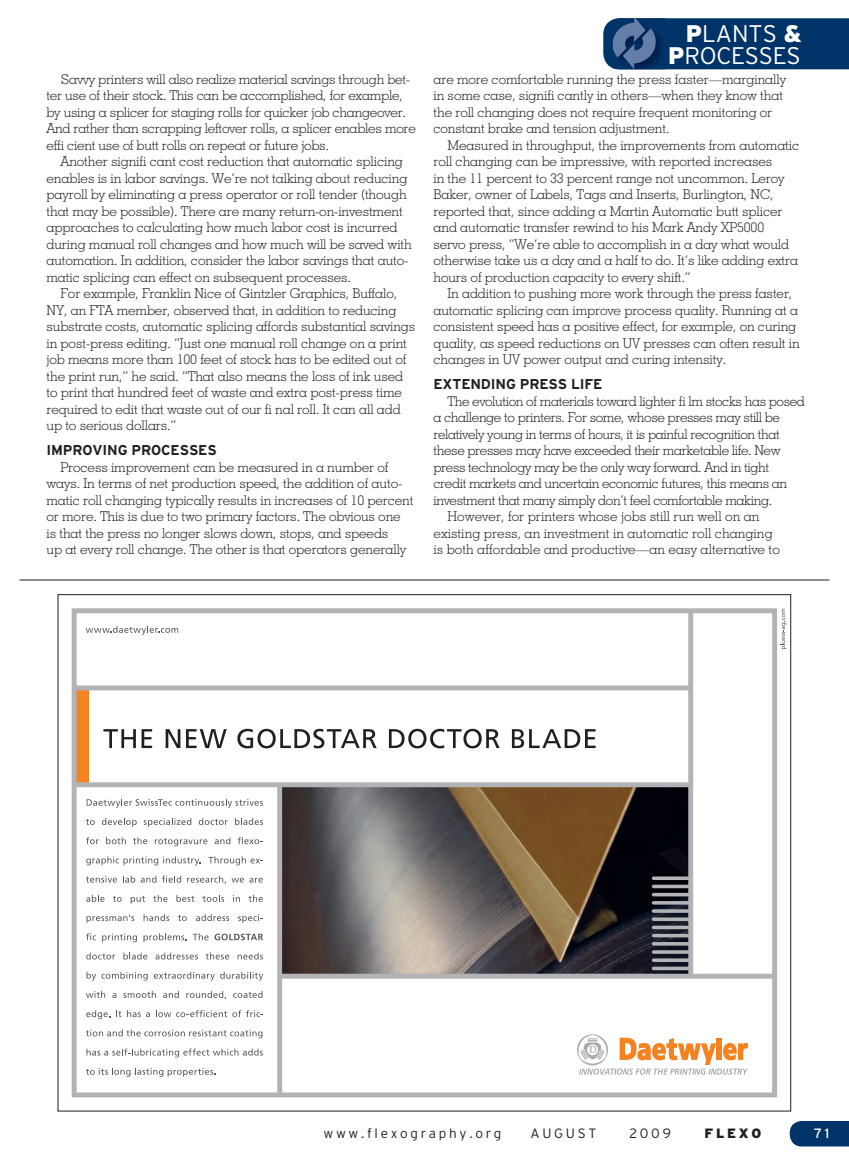
<style>
.page{position:relative;width:849px;height:1160px;background:#fff}
.page>*{position:absolute;margin:0;border:0;box-sizing:border-box;transform-origin:0 0}
.t1{font:300 24px/22.5px "Interstate";letter-spacing:-.01em;color:#fff;text-align:right}
.t2{font:700 14.25px "Interstate";letter-spacing:-.01em;color:#231f20}
.t3{font:300 13.5px/16.5px "Geometric Slab 703 BT";letter-spacing:-.01em;color:#231f20}
.t4{font:300 13.5px "Geometric Slab 703 BT";letter-spacing:-.03em;color:#231f20}
.t5{font:300 13.5px "Interstate";letter-spacing:.2em;color:#231f20}
.t6{font:900 13.5px "Interstate";letter-spacing:.2em;color:#231f20}
.t7{font:13.5px "Interstate";color:#fff}
.s1{font-weight:900}
</style>
<div class="page">
<svg style="left:790px;top:1121px;width:59px;height:25px"></svg>
<svg style="left:603px;top:18px;width:246px;height:51px;background:#0d3c6e"></svg>
<hr style="left:20px;top:579px;width:810px;height:1px;background:#231f20">
<img style="left:282px;top:787px;width:406px;height:186px">
<div style="left:75px;top:689px;width:14px;height:96px;background:#f58220"></div>
<svg style="left:577px;top:1034px;width:171px;height:40px"></svg>
<svg style="left:103px;top:729px;width:33px;height:19px"></svg>
<svg style="left:142px;top:729px;width:10px;height:19px"></svg>
<svg style="left:166px;top:729px;width:14px;height:19px"></svg>
<svg style="left:186px;top:729px;width:41px;height:19px"></svg>
<svg style="left:237px;top:729px;width:140px;height:19px"></svg>
<svg style="left:389px;top:729px;width:111px;height:19px"></svg>
<svg style="left:512px;top:729px;width:84px;height:19px"></svg>
<svg style="left:87px;top:799px;width:176px;height:8px"></svg>
<svg style="left:86px;top:819px;width:9px;height:6px"></svg>
<svg style="left:102px;top:818px;width:35px;height:9px"></svg>
<svg style="left:144px;top:818px;width:47px;height:9px"></svg>
<svg style="left:199px;top:818px;width:29px;height:7px"></svg>
<svg style="left:235px;top:818px;width:28px;height:7px"></svg>
<svg style="left:86px;top:837px;width:13px;height:7px"></svg>
<svg style="left:106px;top:837px;width:20px;height:7px"></svg>
<svg style="left:133px;top:837px;width:14px;height:7px"></svg>
<svg style="left:155px;top:838px;width:53px;height:8px"></svg>
<svg style="left:215px;top:837px;width:15px;height:7px"></svg>
<svg style="left:238px;top:837px;width:25px;height:7px"></svg>
<svg style="left:86px;top:856px;width:115px;height:9px"></svg>
<svg style="left:208px;top:856px;width:55px;height:9px"></svg>
<svg style="left:86px;top:875px;width:31px;height:7px"></svg>
<svg style="left:123px;top:875px;width:12px;height:7px"></svg>
<svg style="left:141px;top:875px;width:15px;height:7px"></svg>
<svg style="left:162px;top:875px;width:19px;height:7px"></svg>
<svg style="left:187px;top:875px;width:76px;height:8px"></svg>
<svg style="left:86px;top:894px;width:19px;height:8px"></svg>
<svg style="left:113px;top:895px;width:9px;height:7px"></svg>
<svg style="left:131px;top:895px;width:14px;height:8px"></svg>
<svg style="left:153px;top:894px;width:15px;height:8px"></svg>
<svg style="left:176px;top:894px;width:18px;height:8px"></svg>
<svg style="left:203px;top:895px;width:21px;height:7px"></svg>
<svg style="left:233px;top:895px;width:7px;height:6px"></svg>
<svg style="left:249px;top:894px;width:14px;height:8px"></svg>
<svg style="left:87px;top:914px;width:47px;height:9px"></svg>
<svg style="left:144px;top:914px;width:25px;height:7px"></svg>
<svg style="left:178px;top:915px;width:9px;height:6px"></svg>
<svg style="left:196px;top:914px;width:33px;height:7px"></svg>
<svg style="left:238px;top:914px;width:25px;height:9px"></svg>
<svg style="left:86px;top:933px;width:10px;height:7px"></svg>
<svg style="left:102px;top:933px;width:35px;height:9px"></svg>
<svg style="left:144px;top:933px;width:43px;height:9px"></svg>
<svg style="left:193px;top:933px;width:16px;height:7px"></svg>
<svg style="left:215px;top:933px;width:48px;height:7px"></svg>
<svg style="left:86px;top:952px;width:29px;height:7px"></svg>
<svg style="left:123px;top:952px;width:24px;height:7px"></svg>
<svg style="left:155px;top:952px;width:43px;height:7px"></svg>
<svg style="left:206px;top:952px;width:23px;height:7px"></svg>
<svg style="left:238px;top:952px;width:25px;height:7px"></svg>
<svg style="left:87px;top:971px;width:61px;height:9px"></svg>
<svg style="left:154px;top:971px;width:109px;height:9px"></svg>
<svg style="left:86px;top:991px;width:19px;height:7px"></svg>
<svg style="left:112px;top:993px;width:4px;height:5px"></svg>
<svg style="left:123px;top:991px;width:33px;height:7px"></svg>
<svg style="left:163px;top:991px;width:16px;height:7px"></svg>
<svg style="left:186px;top:991px;width:40px;height:8px"></svg>
<svg style="left:233px;top:991px;width:30px;height:7px"></svg>
<svg style="left:86px;top:1010px;width:24px;height:9px"></svg>
<svg style="left:116px;top:1010px;width:34px;height:7px"></svg>
<svg style="left:156px;top:1010px;width:107px;height:7px"></svg>
<svg style="left:86px;top:1029px;width:176px;height:9px"></svg>
<svg style="left:87px;top:1048px;width:176px;height:9px"></svg>
<svg style="left:86px;top:1068px;width:130px;height:8px"></svg>
<svg style="left:86px;top:626px;width:92px;height:9px"></svg>
<div style="left:72px;top:608px;width:705px;height:489px;border:5px solid #b2b3b7"></div>
<div style="left:277px;top:785px;width:5px;height:311px;background:#b2b3b7"></div>
<svg style="left:652px;top:966px;width:38px;height:4px"></svg>
<svg style="left:652px;top:958px;width:38px;height:4px"></svg>
<hr style="left:652px;top:950px;width:38px;height:3px;background:#b2b3b7;border-radius:2px">
<hr style="left:652px;top:942px;width:38px;height:3px;background:#b2b3b7;border-radius:2px">
<svg style="left:652px;top:933px;width:38px;height:4px"></svg>
<svg style="left:652px;top:925px;width:38px;height:4px"></svg>
<svg style="left:652px;top:917px;width:38px;height:4px"></svg>
<hr style="left:652px;top:909px;width:38px;height:3px;background:#b2b3b7;border-radius:2px">
<hr style="left:652px;top:901px;width:38px;height:3px;background:#b2b3b7;border-radius:2px">
<svg style="left:652px;top:892px;width:38px;height:4px"></svg>
<svg style="left:652px;top:884px;width:38px;height:4px"></svg>
<svg style="left:652px;top:876px;width:38px;height:4px"></svg>
<div style="left:75px;top:782px;width:615px;height:5px;background:#b2b3b7"></div>
<div style="left:280px;top:973px;width:493px;height:5px;background:#b2b3b7"></div>
<div style="left:74px;top:685px;width:616px;height:5px;background:#b2b3b7"></div>
<div style="left:688px;top:610px;width:5px;height:367px;background:#b2b3b7"></div>
<svg style="left:780px;top:609px;width:6px;height:40px"></svg>
<p class="t3" style="left:47px;top:71px;width:371px;text-indent:14px">Savvy printers will also realize material savings through bet&shy;ter use of their stock. This can be accomplished, for example, by using a splicer for staging rolls for quicker job changeover.<br>And rather than scrapping leftover rolls, a splicer enables more effi cient use of butt rolls on repeat or future jobs.</p>
<p class="t3" style="left:47px;top:153px;width:367px;text-indent:14px">Another signifi cant cost reduction that automatic splicing enables is in labor savings. We’re not talking about reducing payroll by eliminating a press operator or roll tender (though that may be possible). There are many return-on-investment approaches to calculating how much labor cost is incurred during manual roll changes and how much will be saved with automation. In addition, consider the labor savings that auto&shy;matic splicing can effect on subsequent processes.</p>
<p class="t3" style="left:47px;top:285px;width:370px;text-indent:14px">For example, Franklin Nice of Gintzler Graphics, Buffalo, NY, an FTA member, observed that, in addition to reducing substrate costs, automatic splicing affords substantial savings in post-press editing. “Just one manual roll change on a print job means more than 100 feet of stock has to be edited out of the print run,” he said. “That also means the loss of ink used to print that hundred feet of waste and extra post-press time required to edit that waste out of our fi nal roll. It can all add up to serious dollars.”</p>
<p class="t2" style="left:46px;top:442px;width:172px">IMPROVING PROCESSES</p>
<p class="t3" style="left:46px;top:458px;width:369px;text-indent:14px">Process improvement can be measured in a number of ways. In terms of net production speed, the addition of auto&shy;matic roll changing typically results in increases of 10 percent or more. This is due to two primary factors. The obvious one is that the press no longer slows down, stops, and speeds<br>up at every roll change. The other is that operators generally</p>
<h1 class="t1" style="left:668px;top:22px;width:135px"><span class="s1">P</span>LANTS <span class="s1">&amp;<br>P</span>ROCESSES</h1>
<p class="t3" style="left:434px;top:71px;width:354px">are more comfortable running the press faster—marginally in some case, signifi cantly in others—when they know that the roll changing does not require frequent monitoring or constant brake and tension adjustment.</p>
<p class="t3" style="left:434px;top:137px;width:367px;text-indent:14px">Measured in throughput, the improvements from automatic roll changing can be impressive, with reported increases<br>in the 11 percent to 33 percent range not uncommon. Leroy Baker, owner of Labels, Tags and Inserts, Burlington, NC, reported that, since adding a Martin Automatic butt splicer and automatic transfer rewind to his Mark Andy XP5000 servo press, “We’re able to accomplish in a day what would otherwise take us a day and a half to do. It’s like adding extra hours of production capacity to every shift.”</p>
<p class="t3" style="left:434px;top:285px;width:368px;text-indent:14px">In addition to pushing more work through the press faster, automatic splicing can improve process quality. Running at a consistent speed has a positive effect, for example, on curing quality, as speed reductions on UV presses can often result in changes in UV power output and curing intensity.</p>
<p class="t2" style="left:434px;top:376px;width:171px">EXTENDING PRESS LIFE</p>
<p class="t4" style="left:448px;top:393px;width:359px">The evolution of materials toward lighter fi lm stocks has posed</p>
<p class="t4" style="left:434px;top:409px;width:348px">a challenge to printers. For some, whose presses may still be</p>
<p class="t4" style="left:434px;top:426px;width:348px">relatively young in terms of hours, it is painful recognition that</p>
<p class="t4" style="left:434px;top:442px;width:349px">these presses may have exceeded their marketable life. New</p>
<p class="t4" style="left:434px;top:459px;width:337px">press technology may be the only way forward. And in tight</p>
<p class="t4" style="left:434px;top:475px;width:355px">credit markets and uncertain economic futures, this means an</p>
<p class="t4" style="left:434px;top:492px;width:340px">investment that many simply don’t feel comfortable making.</p>
<p class="t3" style="left:448px;top:508px;width:314px">However, for printers whose jobs still run well on an</p>
<p class="t3" style="left:434px;top:524px;width:341px">existing press, an investment in automatic roll changing</p>
<p class="t3" style="left:434px;top:541px;width:348px">is both affordable and productive—an easy alternative to</p>
<p class="t5" style="left:323px;top:1125px;width:179px">www.flexography.org</p>
<p class="t5" style="left:531px;top:1125px;width:67px">AUGUST</p>
<p class="t5" style="left:630px;top:1125px;width:43px">2009</p>
<p class="t6" style="left:704px;top:1125px;width:58px">FLEXO</p>
<p class="t7" style="left:814px;top:1125px;width:17px">71</p>
</div>
